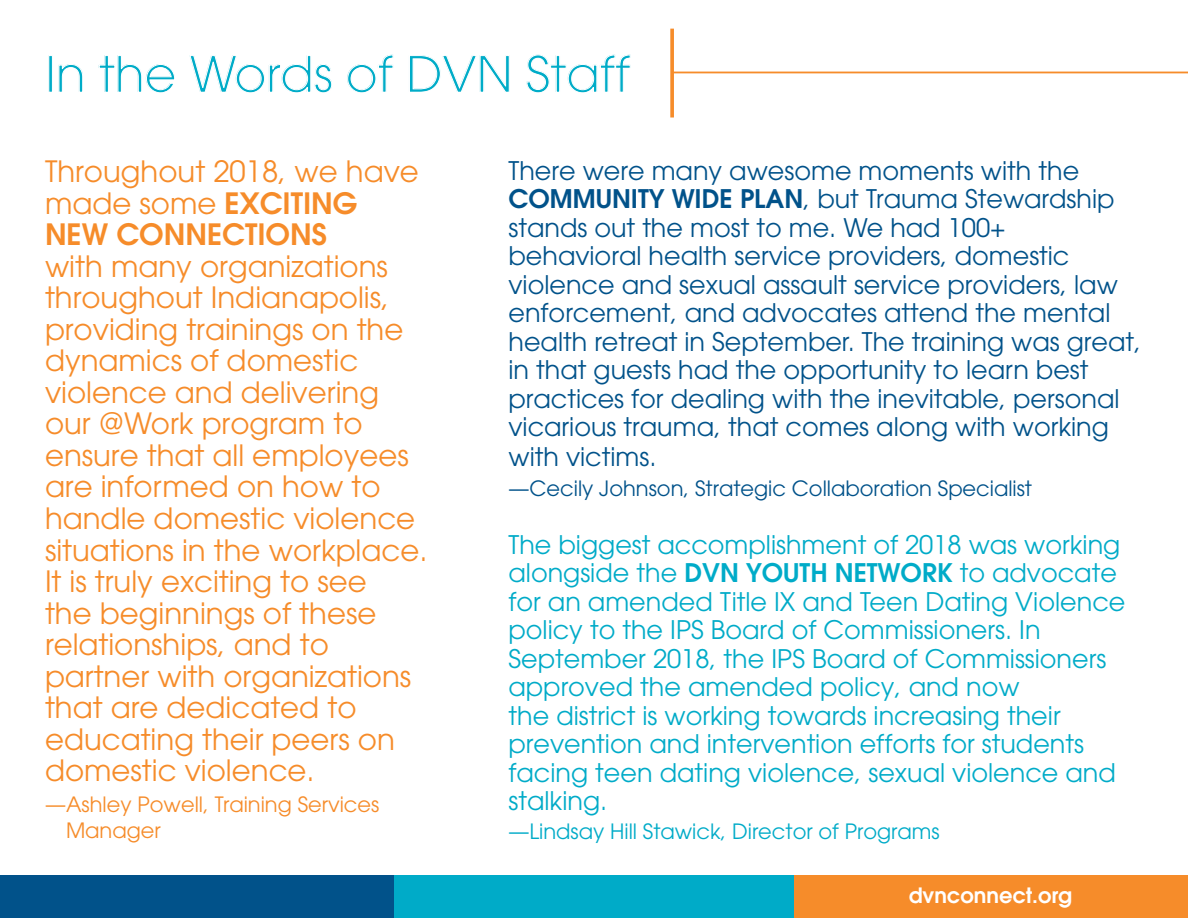
<style>
.page{position:relative;width:1188px;height:918px;background:#fff}
.page>*{position:absolute;margin:0;border:0;box-sizing:border-box;transform-origin:0 0}
.t1{font:49.5px "Avant Garde";letter-spacing:-.01em;color:#00acc8}
.t2{font:29.25px/31.5px "Avant Garde";color:#f68c2a}
.t3{font:25.5px/28.7px "Avant Garde";color:#01528a}
.t4{font:25.5px/28.5px "Avant Garde";color:#00abc8}
.t5{font:21px "Avant Garde";color:#01528a}
.t6{font:21px "Avant Garde";color:#00abc8}
.t7{font:21px/25.5px "Avant Garde";color:#f68c2a}
.t8{font:600 21px "Avant Garde";color:#fff}
.s1{font-weight:600}
</style>
<div class="page">
<hr style="left:673px;top:72px;width:515px;height:1px;background:#f68c2a">
<svg style="left:670px;top:29px;width:4px;height:89px"></svg>
<div style="left:0;top:875px;width:394px;height:43px;background:#01528a"></div>
<div style="left:394px;top:875px;width:400px;height:43px;background:#00abc8"></div>
<div style="left:794px;top:875px;width:394px;height:43px;background:#f68c2a"></div>
<h1 class="t1" style="left:45px;top:45px;width:587px">In the Words of DVN Staff</h1>
<p class="t2" style="left:45px;top:156px;width:375px">Throughout 2018, we have made some <span class="s1">EXCITING<br>NEW CONNECTIONS</span></p>
<p class="t2" style="left:45px;top:251px;width:384px">with many organizations throughout Indianapolis, providing trainings on the dynamics of domestic violence and delivering our @Work program to ensure that all employees are informed on how to handle domestic violence situations in the workplace.<br>It is truly exciting to see<br>the beginnings of these relationships, and to partner with organizations that are dedicated to educating their peers on domestic violence.</p>
<p class="t7" style="left:66px;top:792px;width:315px;text-indent:-21px">—Ashley Powell, Training Services<br>Manager</p>
<p class="t3" style="left:508px;top:156px;width:634px">There were many awesome moments with the <span class="s1">COMMUNITY WIDE PLAN</span>, but Trauma Stewardship stands out the most to me. We had 100+ behavioral health service providers, domestic violence and sexual assault service providers, law enforcement, and advocates attend the mental health retreat in September. The training was great, in that guests had the opportunity to learn best practices for dealing with the inevitable, personal vicarious trauma, that comes along with working with victims.</p>
<p class="t5" style="left:508px;top:476px;width:525px">—Cecily Johnson, Strategic Collaboration Specialist</p>
<p class="t4" style="left:508px;top:530px;width:618px">The biggest accomplishment of 2018 was working alongside the <span class="s1">DVN YOUTH NETWORK</span> to advocate for an amended Title IX and Teen Dating Violence policy to the IPS Board of Commissioners. In September 2018, the IPS Board of Commissioners approved the amended policy, and now<br>the district is working towards increasing their prevention and intervention efforts for students facing teen dating violence, sexual violence and stalking.</p>
<p class="t6" style="left:508px;top:819px;width:433px">—Lindsay Hill Stawick, Director of Programs</p>
<p class="t8" style="left:909px;top:881px;width:165px">dvnconnect.org</p>
</div>
